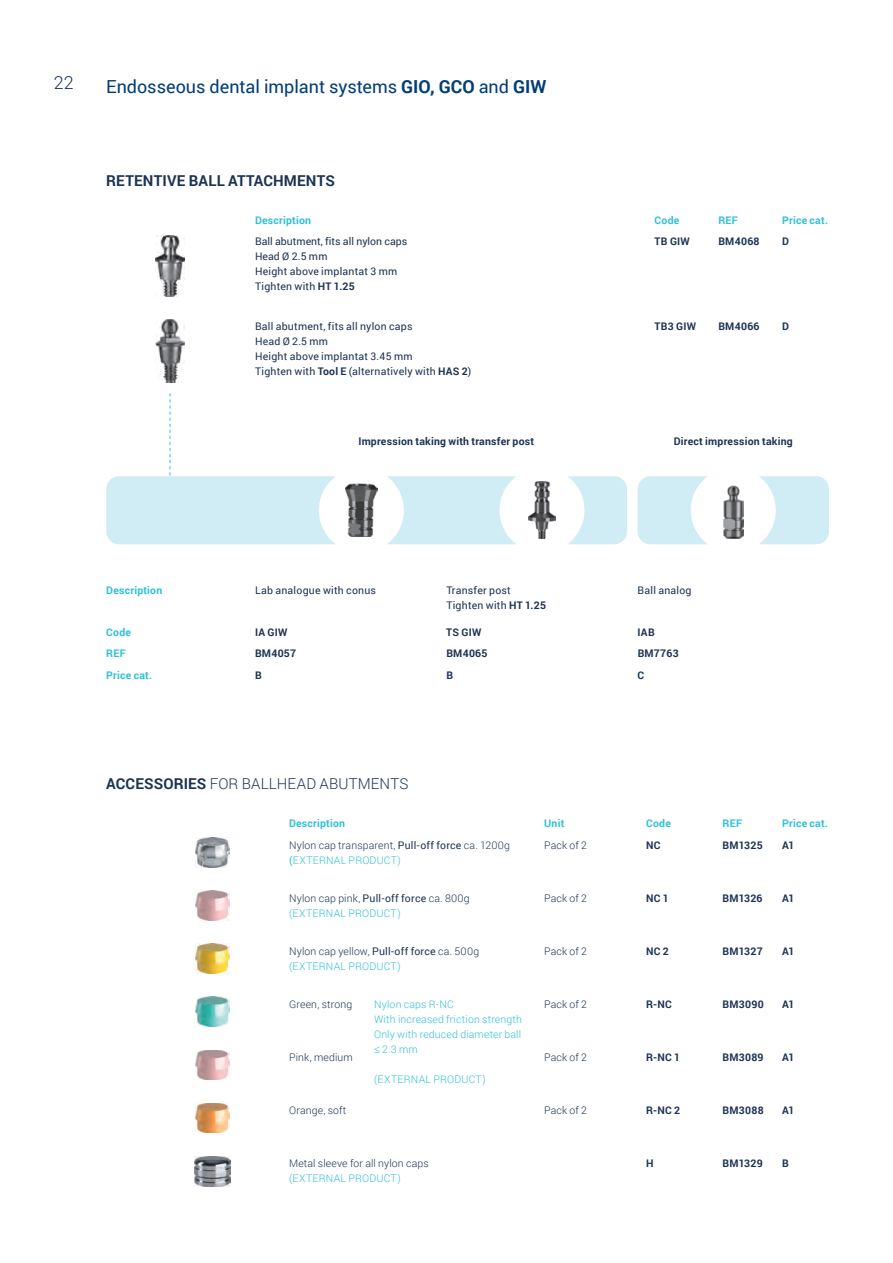
<style>
.page{position:relative;width:893px;height:1263px;background:#fff}
.page>*{position:absolute;margin:0;border:0;box-sizing:border-box;transform-origin:0 0}
.t1{font:18px "Roboto";color:#003d78}
.t2{font:300 18px "Roboto";color:#1c3353}
.t3{font:300 15px "Roboto";letter-spacing:.01em;color:#1c3353}
.t4{font:700 15px "Roboto";letter-spacing:.01em;color:#1c3353}
.t5{font:300 10.5px/15px "Roboto";letter-spacing:.015em;color:#1c3353}
.t6{font:10.5px/15px "Roboto";letter-spacing:.02em;color:#1c3353}
.t7{font:700 10.5px "Roboto";letter-spacing:.02em;color:#1c3353}
.t8{font:300 10.5px "Roboto";letter-spacing:.015em;color:#2fc0d8}
.t9{font:700 10.5px "Roboto";letter-spacing:.02em;color:#2fc0d8}
.s1{font-weight:700}
.s2{font-weight:400}
.s3{font-weight:400;color:#2fc0d8}
.s4{color:#2fc0d8}
</style>
<div class="page">
<svg style="left:170px;top:393px;width:1px;height:83px"></svg>
<img style="left:155px;top:236px;width:30px;height:60px">
<img style="left:156px;top:319px;width:28px;height:64px">
<div style="left:106px;top:476px;width:521px;height:68px;background:#d0ecf4;border-radius:13px"></div>
<div style="left:638px;top:476px;width:191px;height:68px;background:#d0ecf4;border-radius:13px"></div>
<div style="left:319px;top:468px;width:85px;height:85px;background:#fff;border-radius:50%"></div>
<img style="left:345px;top:484px;width:32px;height:53px">
<div style="left:499px;top:468px;width:85px;height:85px;background:#fff;border-radius:50%"></div>
<img style="left:529px;top:482px;width:26px;height:57px">
<div style="left:691px;top:468px;width:85px;height:85px;background:#fff;border-radius:50%"></div>
<img style="left:723px;top:485px;width:20px;height:53px">
<img style="left:196px;top:838px;width:33px;height:29px">
<img style="left:196px;top:891px;width:33px;height:29px">
<img style="left:196px;top:944px;width:33px;height:30px">
<img style="left:196px;top:997px;width:33px;height:30px">
<img style="left:196px;top:1050px;width:33px;height:30px">
<img style="left:196px;top:1103px;width:33px;height:30px">
<img style="left:195px;top:1156px;width:35px;height:30px">
<h1 class="t2" style="left:54px;top:71px;width:22px">22</h1>
<h1 class="t1" style="left:106px;top:74px;width:441px">Endosseous dental implant systems <span class="s1">GIO, GCO</span> and <span class="s1">GIW</span></h1>
<h2 class="t4" style="left:106px;top:170px;width:230px">RETENTIVE BALL ATTACHMENTS</h2>
<p class="t9" style="left:255px;top:213px;width:58px">Description</p>
<p class="t9" style="left:655px;top:213px;width:26px">Code</p>
<p class="t9" style="left:718px;top:213px;width:21px">REF</p>
<p class="t9" style="left:782px;top:213px;width:48px">Price cat.</p>
<p class="t6" style="left:255px;top:233px;width:154px">Ball abutment, fits all nylon caps<br>Head Ø 2.5 mm<br>Height above implantat 3 mm<br>Tighten with <span class="s1">HT 1.25</span></p>
<p class="t7" style="left:655px;top:234px;width:37px">TB GIW</p>
<p class="t7" style="left:718px;top:234px;width:43px">BM4068</p>
<p class="t7" style="left:782px;top:234px;width:8px">D</p>
<p class="t6" style="left:255px;top:318px;width:218px">Ball abutment, fits all nylon caps<br>Head Ø 2.5 mm<br>Height above implantat 3.45 mm<br>Tighten with <span class="s1">Tool E</span> (alternatively with <span class="s1">HAS 2</span>)</p>
<p class="t7" style="left:655px;top:319px;width:43px">TB3 GIW</p>
<p class="t7" style="left:718px;top:319px;width:43px">BM4066</p>
<p class="t7" style="left:782px;top:319px;width:8px">D</p>
<p class="t7" style="left:358px;top:434px;width:177px">Impression taking with transfer post</p>
<p class="t7" style="left:674px;top:434px;width:121px">Direct impression taking</p>
<p class="t9" style="left:106px;top:583px;width:58px">Description</p>
<p class="t6" style="left:255px;top:582px;width:123px">Lab analogue with conus</p>
<p class="t6" style="left:446px;top:582px;width:101px">Transfer post<br>Tighten with <span class="s1">HT 1.25</span></p>
<p class="t6" style="left:638px;top:582px;width:55px">Ball analog</p>
<p class="t9" style="left:106px;top:625px;width:26px">Code</p>
<p class="t7" style="left:255px;top:625px;width:34px">IA GIW</p>
<p class="t7" style="left:446px;top:625px;width:37px">TS GIW</p>
<p class="t7" style="left:637px;top:625px;width:19px">IAB</p>
<p class="t9" style="left:106px;top:646px;width:21px">REF</p>
<p class="t7" style="left:255px;top:646px;width:43px">BM4057</p>
<p class="t7" style="left:446px;top:646px;width:43px">BM4065</p>
<p class="t7" style="left:638px;top:646px;width:43px">BM7763</p>
<p class="t9" style="left:106px;top:668px;width:48px">Price cat.</p>
<p class="t7" style="left:255px;top:668px;width:8px">B</p>
<p class="t7" style="left:446px;top:668px;width:8px">B</p>
<p class="t7" style="left:638px;top:668px;width:8px">C</p>
<h2 class="t3" style="left:106px;top:774px;width:304px"><span class="s1">ACCESSORIES</span> FOR BALLHEAD ABUTMENTS</h2>
<p class="t9" style="left:289px;top:816px;width:58px">Description</p>
<p class="t9" style="left:544px;top:816px;width:22px">Unit</p>
<p class="t9" style="left:646px;top:816px;width:26px">Code</p>
<p class="t9" style="left:723px;top:816px;width:21px">REF</p>
<p class="t9" style="left:782px;top:816px;width:47px">Price cat.</p>
<p class="t5" style="left:289px;top:837px;width:223px">Nylon cap transparent, <span class="s2">Pull-off force</span> ca. 1200g <span class="s3">(</span><span class="s4">EXTERNAL PRODUCT)</span></p>
<p class="t5" style="left:544px;top:837px;width:44px">Pack of 2</p>
<p class="t7" style="left:646px;top:838px;width:16px">NC</p>
<p class="t7" style="left:723px;top:838px;width:42px">BM1325</p>
<p class="t7" style="left:782px;top:838px;width:14px">A1</p>
<p class="t5" style="left:289px;top:890px;width:182px">Nylon cap pink, <span class="s2">Pull-off force</span> ca. 800g <span class="s4">(EXTERNAL PRODUCT)</span></p>
<p class="t5" style="left:544px;top:890px;width:44px">Pack of 2</p>
<p class="t7" style="left:646px;top:891px;width:24px">NC 1</p>
<p class="t7" style="left:723px;top:891px;width:42px">BM1326</p>
<p class="t7" style="left:782px;top:891px;width:14px">A1</p>
<p class="t5" style="left:289px;top:943px;width:192px">Nylon cap yellow, <span class="s2">Pull-off force</span> ca. 500g <span class="s4">(EXTERNAL PRODUCT)</span></p>
<p class="t5" style="left:544px;top:943px;width:44px">Pack of 2</p>
<p class="t7" style="left:646px;top:944px;width:24px">NC 2</p>
<p class="t7" style="left:723px;top:944px;width:42px">BM1327</p>
<p class="t7" style="left:782px;top:944px;width:14px">A1</p>
<p class="t5" style="left:289px;top:996px;width:65px">Green, strong</p>
<p class="t8" style="left:374px;top:997px;width:81px">Nylon caps R-NC</p>
<p class="t8" style="left:374px;top:1012px;width:149px">With increased friction strength</p>
<p class="t8" style="left:374px;top:1027px;width:149px">Only with reduced diameter ball</p>
<p class="t8" style="left:382px;top:1042px;width:37px">2.3 mm</p>
<p class="t8" style="left:374px;top:1072px;width:113px">(EXTERNAL PRODUCT)</p>
<p class="t5" style="left:544px;top:996px;width:44px">Pack of 2</p>
<p class="t7" style="left:646px;top:997px;width:27px">R-NC</p>
<p class="t7" style="left:723px;top:997px;width:43px">BM3090</p>
<p class="t7" style="left:782px;top:997px;width:14px">A1</p>
<p class="t5" style="left:289px;top:1049px;width:65px">Pink, medium</p>
<p class="t5" style="left:544px;top:1049px;width:44px">Pack of 2</p>
<p class="t7" style="left:646px;top:1050px;width:36px">R-NC 1</p>
<p class="t7" style="left:723px;top:1050px;width:42px">BM3089</p>
<p class="t7" style="left:782px;top:1050px;width:14px">A1</p>
<p class="t5" style="left:289px;top:1103px;width:59px">Orange, soft</p>
<p class="t5" style="left:544px;top:1103px;width:44px">Pack of 2</p>
<p class="t7" style="left:646px;top:1103px;width:36px">R-NC 2</p>
<p class="t7" style="left:723px;top:1103px;width:43px">BM3088</p>
<p class="t7" style="left:782px;top:1103px;width:14px">A1</p>
<p class="t5" style="left:289px;top:1156px;width:141px">Metal sleeve for all nylon caps</p>
<p class="t8" style="left:289px;top:1171px;width:113px">(EXTERNAL PRODUCT)</p>
<p class="t7" style="left:646px;top:1156px;width:9px">H</p>
<p class="t7" style="left:723px;top:1156px;width:42px">BM1329</p>
<p class="t7" style="left:782px;top:1156px;width:8px">B</p>
</div>
